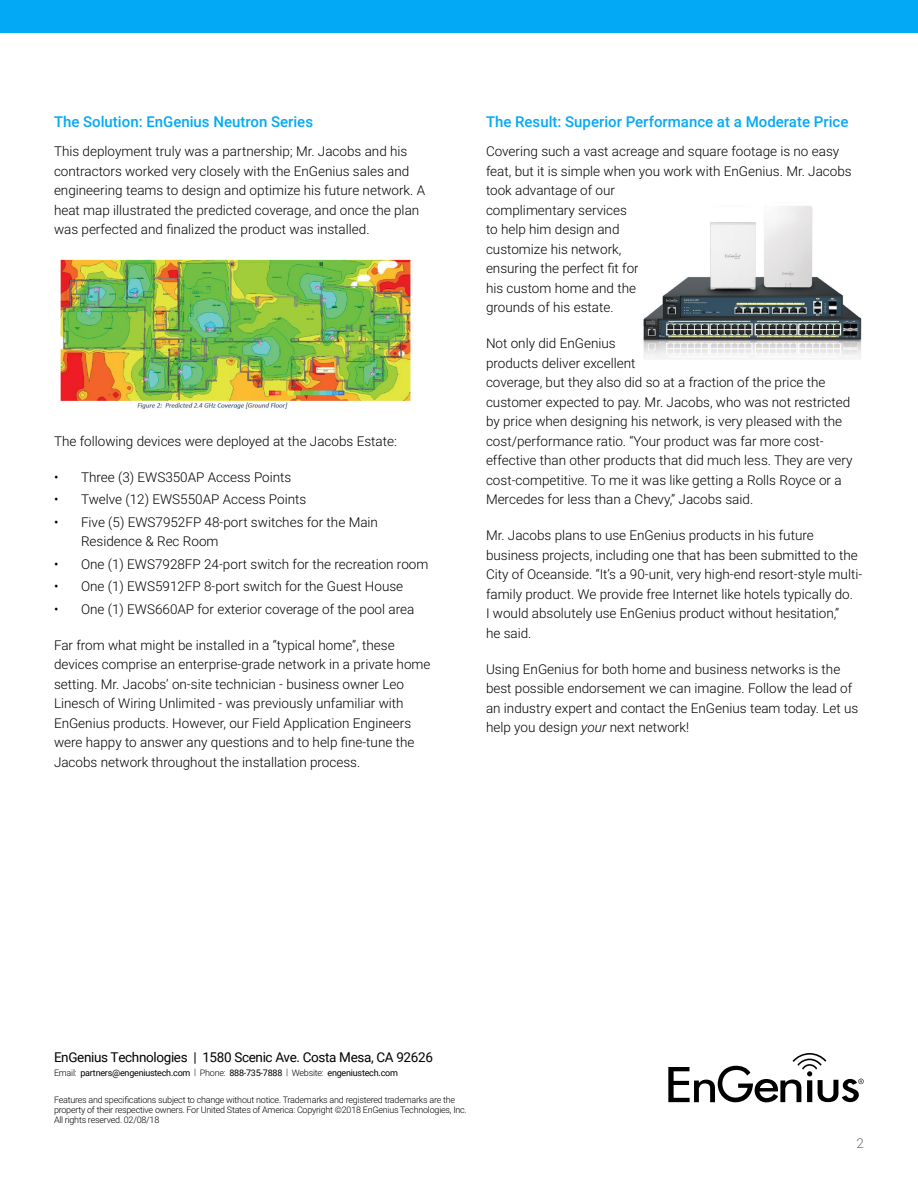
<style>
.page{position:relative;width:918px;height:1188px;background:#fff}
.page>*{position:absolute;margin:0;border:0;box-sizing:border-box;transform-origin:0 0}
.t1{font:500 15px "Roboto";color:#03a9f4}
.t2{font:300 13.5px/19.5px "Roboto";color:#000}
.t3{font:13.5px "Roboto";letter-spacing:-.025em;color:#000}
.t4{font:300 13.5px "Roboto";color:#6d6e71}
.t5{font:300 9px/9.8px "Roboto";letter-spacing:-.025em;color:#000}
.t6{font:9px "Roboto";letter-spacing:-.025em;color:#000}
.s1{font-style:italic}
.s2{font-weight:300}
</style>
<div class="page">
<div style="left:0;top:0;width:918px;height:32px;background:#03a9f4"></div>
<svg style="left:668px;top:1053px;width:196px;height:49px"></svg>
<img style="left:60px;top:259px;width:351px;height:150px">
<img style="left:643px;top:206px;width:219px;height:153px">
<p class="t1" style="left:54px;top:111px;width:261px">The Solution: EnGenius Neutron Series</p>
<p class="t2" style="left:54px;top:141px;width:373px">This deployment truly was a partnership; Mr. Jacobs and his contractors worked very closely with the EnGenius sales and engineering teams to design and optimize his future network. A heat map illustrated the predicted coverage, and once the plan was perfected and finalized the product was installed.</p>
<p class="t2" style="left:54px;top:431px;width:344px">The following devices were deployed at the Jacobs Estate:</p>
<p class="t2" style="left:54px;top:467px;width:239px">• Three (3) EWS350AP Access Points</p>
<p class="t2" style="left:54px;top:489px;width:254px">• Twelve (12) EWS550AP Access Points</p>
<p class="t2" style="left:81px;top:512px;width:299px;text-indent:-27px">• Five (5) EWS7952FP 48-port switches for the Main<br>Residence &amp; Rec Room</p>
<p class="t2" style="left:54px;top:554px;width:376px">• One (1) EWS7928FP 24-port switch for the recreation room</p>
<p class="t2" style="left:54px;top:576px;width:351px">• One (1) EWS5912FP 8-port switch for the Guest House</p>
<p class="t2" style="left:54px;top:599px;width:362px">• One (1) EWS660AP for exterior coverage of the pool area</p>
<p class="t2" style="left:54px;top:635px;width:378px">Far from what might be installed in a “typical home”, these devices comprise an enterprise-grade network in a private home setting. Mr. Jacobs’ on-site technician - business owner Leo Linesch of Wiring Unlimited - was previously unfamiliar with EnGenius products. However, our Field Application Engineers were happy to answer any questions and to help fine-tune the Jacobs network throughout the installation process.</p>
<p class="t1" style="left:486px;top:111px;width:364px">The Result: Superior Performance at a Moderate Price</p>
<p class="t2" style="left:486px;top:141px;width:367px">Covering such a vast acreage and square footage is no easy feat, but it is simple when you work with EnGenius. Mr. Jacobs took advantage of our<br>complimentary services<br>to help him design and<br>customize his network,<br>ensuring the perfect fit for<br>his custom home and the<br>grounds of his estate.</p>
<p class="t2" style="left:486px;top:333px;width:368px">Not only did EnGenius<br>products deliver excellent<br>coverage, but they also did so at a fraction of the price the customer expected to pay. Mr. Jacobs, who was not restricted by price when designing his network, is very pleased with the cost/performance ratio. “Your product was far more cost&shy;effective than other products that did much less. They are very cost-competitive. To me it was like getting a Rolls Royce or a Mercedes for less than a Chevy,” Jacobs said.</p>
<p class="t2" style="left:486px;top:525px;width:378px">Mr. Jacobs plans to use EnGenius products in his future business projects, including one that has been submitted to the City of Oceanside. “It’s a 90-unit, very high-end resort-style multi&shy;family product. We provide free Internet like hotels typically do.<br>I would absolutely use EnGenius product without hesitation,”<br>he said.</p>
<p class="t2" style="left:486px;top:659px;width:374px">Using EnGenius for both home and business networks is the best possible endorsement we can imagine. Follow the lead of an industry expert and contact the EnGenius team today. Let us help you design <span class="s1">your</span> next network!</p>
<p class="t3" style="left:54px;top:1048px;width:380px">EnGenius Technologies | 1580 Scenic Ave. Costa Mesa, CA 92626</p>
<p class="t6" style="left:54px;top:1067px;width:345px"><span class="s2">Email:</span> partners@engeniustech.com <sup>|</sup> <span class="s2">Phone:</span> 888-735-7888 <sup>|</sup> <span class="s2">Website:</span> engeniustech.com</p>
<p class="t5" style="left:54px;top:1095px;width:414px">Features and specifications subject to change without notice. Trademarks and registered trademarks are the property of their respective owners. For United States of America: Copyright ©2018 EnGenius Technologies, Inc.<br>All rights reserved. 02/08/18</p>
<p class="t4" style="left:857px;top:1133px;width:9px">2</p>
</div>
